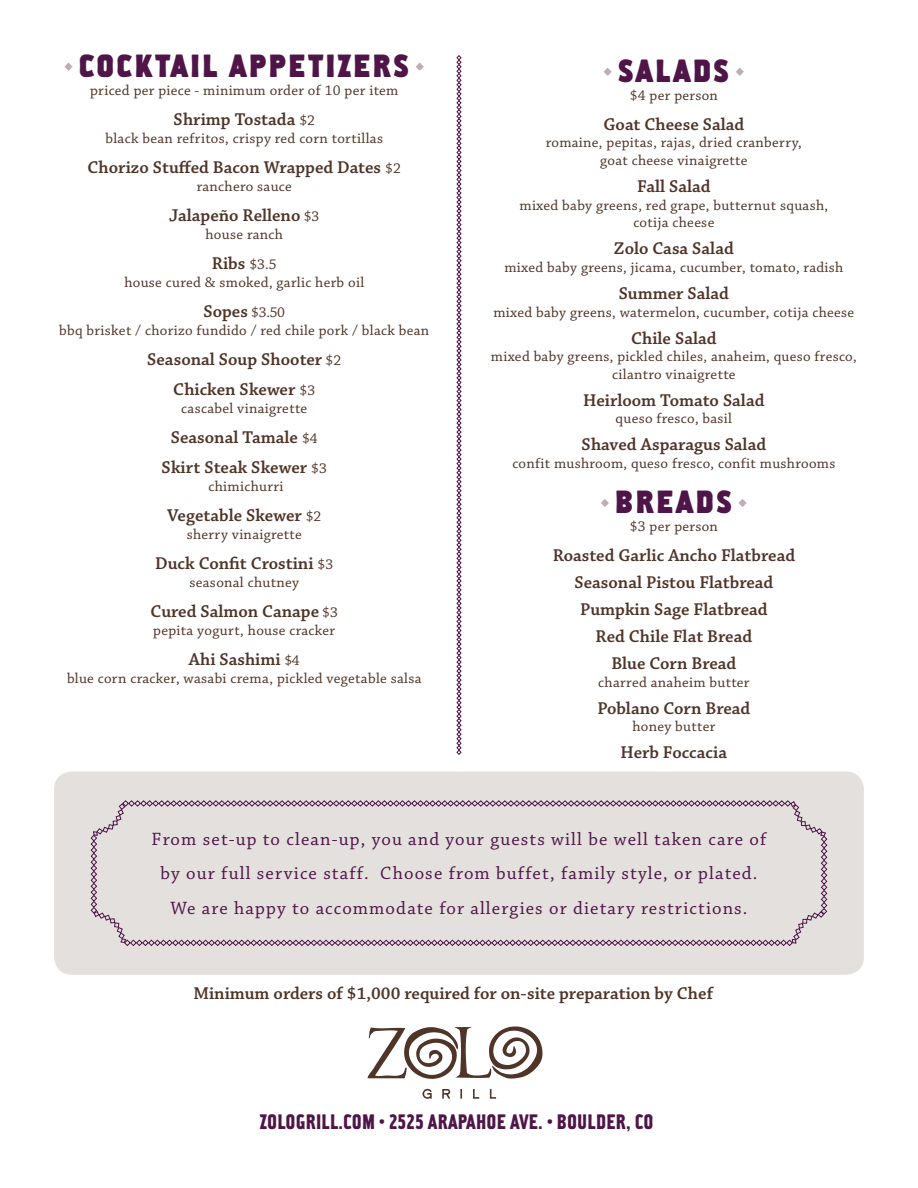
<style>
.page{position:relative;width:918px;height:1188px;background:#fff}
.page>*{position:absolute;margin:0;border:0;box-sizing:border-box;transform-origin:0 0}
.t1{font:700 34.5px "Hamilton";letter-spacing:.05em;color:#4f1548}
.t2{font:500 22.5px "Hamilton";letter-spacing:.005em;color:#4f1548}
.t3{font:18.75px/34.5px "Chaparral Pro";letter-spacing:.06em;color:#4f1547;text-align:center}
.t4{font:600 18px/30px "Chaparral Pro";color:#4f3428;text-align:center}
.t5{font:15px/17.7px "Chaparral Pro";letter-spacing:.02em;color:#4f3428;text-align:center}
.s1{font-weight:400;font-size:15px}
</style>
<div class="page">
<div style="left:54px;top:771px;width:810px;height:204px;background:#e4e0de;border-radius:18px"></div>
<svg style="left:604px;top:68px;width:8px;height:8px"></svg>
<svg style="left:736px;top:68px;width:8px;height:8px"></svg>
<svg style="left:601px;top:499px;width:8px;height:8px"></svg>
<svg style="left:739px;top:499px;width:8px;height:8px"></svg>
<svg style="left:368px;top:1026px;width:175px;height:53px"></svg>
<svg style="left:423px;top:1089px;width:9px;height:10px"></svg>
<svg style="left:442px;top:1089px;width:8px;height:10px"></svg>
<svg style="left:460px;top:1089px;width:2px;height:10px"></svg>
<svg style="left:473px;top:1089px;width:6px;height:10px"></svg>
<svg style="left:490px;top:1089px;width:6px;height:10px"></svg>
<svg style="left:91px;top:800px;width:736px;height:146px"></svg>
<svg style="left:65px;top:63px;width:8px;height:8px"></svg>
<svg style="left:416px;top:63px;width:8px;height:8px"></svg>
<svg style="left:456px;top:55px;width:6px;height:700px"></svg>
<p class="t1" style="left:79px;top:47px;width:332px">COCKTAIL APPETIZERS</p>
<p class="t5" style="left:90px;top:82px;width:310px">priced per piece - minimum order of 10 per item</p>
<p class="t4" style="left:174px;top:105px;width:143px">Shrimp Tostada <span class="s1">$2</span></p>
<p class="t5" style="left:106px;top:130px;width:279px">black bean refritos, crispy red corn tortillas</p>
<p class="t4" style="left:88px;top:153px;width:315px">Chorizo Stuffed Bacon Wrapped Dates <span class="s1">$2</span></p>
<p class="t5" style="left:197px;top:178px;width:97px">ranchero sauce</p>
<p class="t4" style="left:169px;top:201px;width:152px">Jalapeño Relleno <span class="s1">$3</span></p>
<p class="t5" style="left:206px;top:226px;width:79px">house ranch</p>
<p class="t4" style="left:212px;top:249px;width:66px">Ribs <span class="s1">$3.5</span></p>
<p class="t5" style="left:124px;top:274px;width:241px">house cured &amp; smoked, garlic herb oil</p>
<p class="t4" style="left:203px;top:297px;width:83px">Sopes <span class="s1">$3.50</span></p>
<p class="t5" style="left:59px;top:322px;width:372px">bbq brisket / chorizo fundido / red chile pork / black bean</p>
<p class="t4" style="left:147px;top:345px;width:196px">Seasonal Soup Shooter <span class="s1">$2<br></span>Chicken Skewer <span class="s1">$3</span></p>
<p class="t5" style="left:181px;top:400px;width:127px">cascabel vinaigrette</p>
<p class="t4" style="left:171px;top:423px;width:148px">Seasonal Tamale <span class="s1">$4</span></p>
<p class="t4" style="left:162px;top:453px;width:167px">Skirt Steak Skewer <span class="s1">$3</span></p>
<p class="t5" style="left:209px;top:478px;width:77px">chimichurri</p>
<p class="t4" style="left:167px;top:501px;width:156px">Vegetable Skewer <span class="s1">$2</span></p>
<p class="t5" style="left:187px;top:526px;width:117px">sherry vinaigrette</p>
<p class="t4" style="left:155px;top:549px;width:180px">Duck Confit Crostini <span class="s1">$3</span></p>
<p class="t5" style="left:189px;top:574px;width:111px">seasonal chutney</p>
<p class="t4" style="left:151px;top:597px;width:189px">Cured Salmon Canape <span class="s1">$3</span></p>
<p class="t5" style="left:153px;top:622px;width:183px">pepita yogurt, house cracker</p>
<p class="t4" style="left:189px;top:645px;width:112px">Ahi Sashimi <span class="s1">$4</span></p>
<p class="t5" style="left:67px;top:670px;width:356px">blue corn cracker, wasabi crema, pickled vegetable salsa</p>
<p class="t1" style="left:618px;top:52px;width:113px">SALADS</p>
<p class="t5" style="left:630px;top:87px;width:90px">$4 per person</p>
<p class="t4" style="left:604px;top:110px;width:142px">Goat Cheese Salad</p>
<p class="t5" style="left:546px;top:134px;width:258px">romaine, pepitas, rajas, dried cranberry, goat cheese vinaigrette</p>
<p class="t4" style="left:637px;top:172px;width:75px">Fall Salad</p>
<p class="t5" style="left:520px;top:197px;width:310px">mixed baby greens, red grape, butternut squash, cotija cheese</p>
<p class="t4" style="left:614px;top:234px;width:121px">Zolo Casa Salad</p>
<p class="t5" style="left:504px;top:259px;width:340px">mixed baby greens, jicama, cucumber, tomato, radish</p>
<p class="t4" style="left:619px;top:279px;width:112px">Summer Salad</p>
<p class="t5" style="left:493px;top:304px;width:362px">mixed baby greens, watermelon, cucumber, cotija cheese</p>
<p class="t4" style="left:631px;top:323px;width:87px">Chile Salad</p>
<p class="t5" style="left:491px;top:348px;width:367px">mixed baby greens, pickled chiles, anaheim, queso fresco, cilantro vinaigrette</p>
<p class="t4" style="left:583px;top:386px;width:183px">Heirloom Tomato Salad</p>
<p class="t5" style="left:616px;top:410px;width:118px">queso fresco, basil</p>
<p class="t4" style="left:582px;top:430px;width:186px">Shaved Asparagus Salad</p>
<p class="t5" style="left:512px;top:455px;width:325px">confit mushroom, queso fresco, confit mushrooms</p>
<p class="t1" style="left:615px;top:484px;width:119px">BREADS</p>
<p class="t5" style="left:630px;top:518px;width:90px">$3 per person</p>
<p class="t4" style="left:553px;top:541px;width:244px">Roasted Garlic Ancho Flatbread</p>
<p class="t4" style="left:574px;top:568px;width:200px">Seasonal Pistou Flatbread</p>
<p class="t4" style="left:580px;top:595px;width:189px">Pumpkin Sage Flatbread</p>
<p class="t4" style="left:596px;top:622px;width:158px">Red Chile Flat Bread</p>
<p class="t4" style="left:611px;top:649px;width:127px">Blue Corn Bread</p>
<p class="t5" style="left:598px;top:674px;width:153px">charred anaheim butter</p>
<p class="t4" style="left:597px;top:694px;width:154px">Poblano Corn Bread</p>
<p class="t5" style="left:632px;top:718px;width:84px">honey butter</p>
<p class="t4" style="left:621px;top:738px;width:108px">Herb Foccacia</p>
<p class="t3" style="left:152px;top:822px;width:616px">From set-up to clean-up, you and your guests will be well taken care of by our full service staff. Choose from buffet, family style, or plated.<br>We are happy to accommodate for allergies or dietary restrictions.</p>
<p class="t4" style="left:193px;top:979px;width:521px">Minimum orders of $1,000 required for on-site preparation by Chef</p>
<p class="t2" style="left:260px;top:1110px;width:395px">ZOLOGRILL.COM • 2525 ARAPAHOE AVE. • BOULDER, CO</p>
</div>
